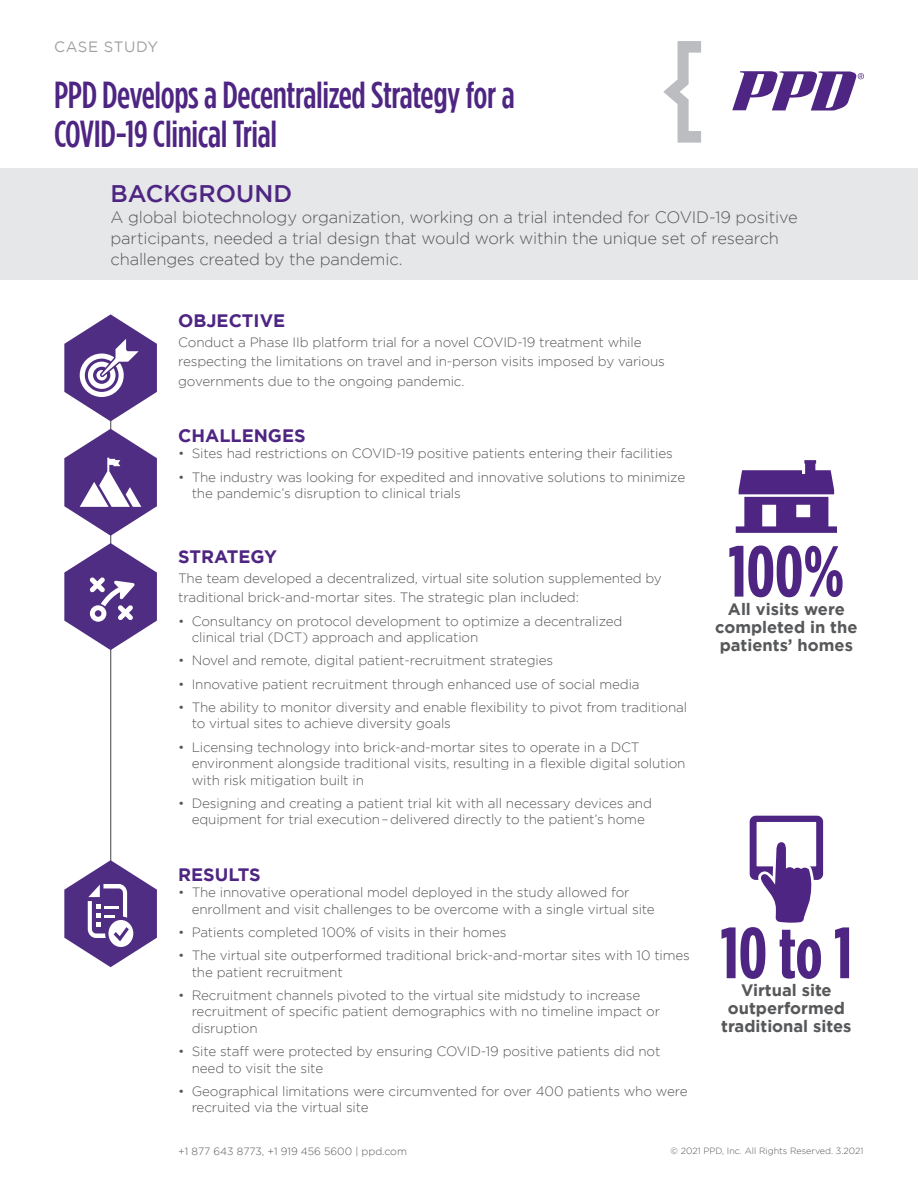
<style>
.page{position:relative;width:918px;height:1188px;background:#fff}
.page>*{position:absolute;margin:0;border:0;box-sizing:border-box;transform-origin:0 0}
.t1{font:700 72px "Gotham Condensed";color:#4e2582}
.t2{font:500 37.5px/39px "Gotham Condensed";letter-spacing:-.01em;color:#4e2582}
.t3{font:500 24px "Gotham";color:#4e2582}
.t4{font:700 18px "Gotham";color:#4e2582}
.t5{font:300 16.5px/21px "Gotham";letter-spacing:-.01em;color:#57585a}
.t6{font:700 16.5px/18px "Gotham";color:#57585a;text-align:center}
.t7{font:15px "Gotham";letter-spacing:.04em;color:#a1a1a5}
.t8{font:300 13.5px/16.5px "Gotham";letter-spacing:-.01em;color:#57585a}
.t9{font:300 10.5px "Gotham";color:#57585a}
.t10{font:300 9px "Gotham";color:#57585a}
</style>
<div class="page">
<svg style="left:663px;top:41px;width:38px;height:102px"></svg>
<svg style="left:732px;top:71px;width:132px;height:40px"></svg>
<hr style="left:110px;top:321px;width:1px;height:584px;background:#57585a">
<div style="left:0;top:168px;width:918px;height:112px;background:#e6e7e9"></div>
<svg style="left:64px;top:543px;width:93px;height:107px"></svg>
<svg style="left:64px;top:429px;width:93px;height:107px"></svg>
<svg style="left:64px;top:314px;width:93px;height:107px"></svg>
<svg style="left:736px;top:460px;width:101px;height:73px"></svg>
<svg style="left:750px;top:816px;width:73px;height:107px"></svg>
<svg style="left:64px;top:860px;width:93px;height:107px"></svg>
<p class="t7" style="left:54px;top:39px;width:106px">CASE STUDY</p>
<h2 class="t2" style="left:54px;top:75px;width:462px">PPD Develops a Decentralized Strategy for a<br>COVID-19 Clinical Trial</h2>
<h3 class="t3" style="left:111px;top:179px;width:183px">BACKGROUND</h3>
<p class="t5" style="left:111px;top:206px;width:689px">A global biotechnology organization, working on a trial intended for COVID-19 positive participants, needed a trial design that would work within the unique set of research challenges created by the pandemic.</p>
<h3 class="t4" style="left:178px;top:310px;width:109px">OBJECTIVE</h3>
<p class="t8" style="left:178px;top:332px;width:488px;line-height:19.5px">Conduct a Phase IIb platform trial for a novel COVID-19 treatment while respecting the limitations on travel and in-person visits imposed by various governments due to the ongoing pandemic.</p>
<h3 class="t4" style="left:178px;top:425px;width:129px">CHALLENGES</h3>
<p class="t8" style="left:178px;top:445px;width:496px">• Sites had restrictions on COVID-19 positive patients entering their facilities</p>
<p class="t8" style="left:192px;top:468px;width:495px;text-indent:-14px">• The industry was looking for expedited and innovative solutions to minimize the pandemic’s disruption to clinical trials</p>
<h3 class="t4" style="left:178px;top:547px;width:100px">STRATEGY</h3>
<p class="t8" style="left:178px;top:568px;width:485px;line-height:19.5px">The team developed a decentralized, virtual site solution supplemented by traditional brick-and-mortar sites. The strategic plan included:</p>
<p class="t8" style="left:192px;top:612px;width:432px;text-indent:-14px">• Consultancy on protocol development to optimize a decentralized clinical trial (DCT) approach and application</p>
<p class="t8" style="left:178px;top:652px;width:376px">• Novel and remote, digital patient-recruitment strategies</p>
<p class="t8" style="left:178px;top:675px;width:463px">• Innovative patient recruitment through enhanced use of social media</p>
<p class="t8" style="left:192px;top:699px;width:497px;text-indent:-14px">• The ability to monitor diversity and enable flexibility to pivot from traditional to virtual sites to achieve diversity goals</p>
<p class="t8" style="left:192px;top:738px;width:495px;text-indent:-14px">• Licensing technology into brick-and-mortar sites to operate in a DCT environment alongside traditional visits, resulting in a flexible digital solution with risk mitigation built in</p>
<p class="t8" style="left:178px;top:795px;width:475px;text-align:center">• Designing and creating a patient trial kit with all necessary devices and equipment for trial execution–delivered directly to the patient’s home</p>
<h1 class="t1" style="left:728px;top:531px;width:117px">100%</h1>
<p class="t6" style="left:715px;top:617px;width:144px;text-align:left">completed in the patients’ homes</p>
<p class="t6" style="left:728px;top:599px;width:118px">All visits were</p>
<h3 class="t4" style="left:178px;top:864px;width:84px">RESULTS</h3>
<p class="t8" style="left:192px;top:884px;width:465px;text-indent:-14px">• The innovative operational model deployed in the study allowed for enrollment and visit challenges to be overcome with a single virtual site</p>
<p class="t8" style="left:178px;top:924px;width:330px">• Patients completed 100% of visits in their homes</p>
<p class="t8" style="left:192px;top:947px;width:500px;text-indent:-14px">• The virtual site outperformed traditional brick-and-mortar sites with 10 times the patient recruitment</p>
<p class="t8" style="left:192px;top:987px;width:470px;text-indent:-14px">• Recruitment channels pivoted to the virtual site midstudy to increase recruitment of specific patient demographics with no timeline impact or disruption</p>
<p class="t8" style="left:192px;top:1043px;width:470px;text-indent:-14px">• Site staff were protected by ensuring COVID-19 positive patients did not need to visit the site</p>
<p class="t8" style="left:192px;top:1083px;width:497px;text-indent:-14px">• Geographical limitations were circumvented for over 400 patients who were recruited via the virtual site</p>
<p class="t9" style="left:178px;top:1145px;width:230px">+1 877 643 8773, +1 919 456 5600 | ppd.com</p>
<p class="t10" style="left:671px;top:1145px;width:194px">© 2021 PPD, Inc. All Rights Reserved. 3.2021</p>
<h1 class="t1" style="left:721px;top:912px;width:133px">10 to 1</h1>
<p class="t6" style="left:721px;top:981px;width:132px">Virtual site outperformed traditional sites</p>
</div>
